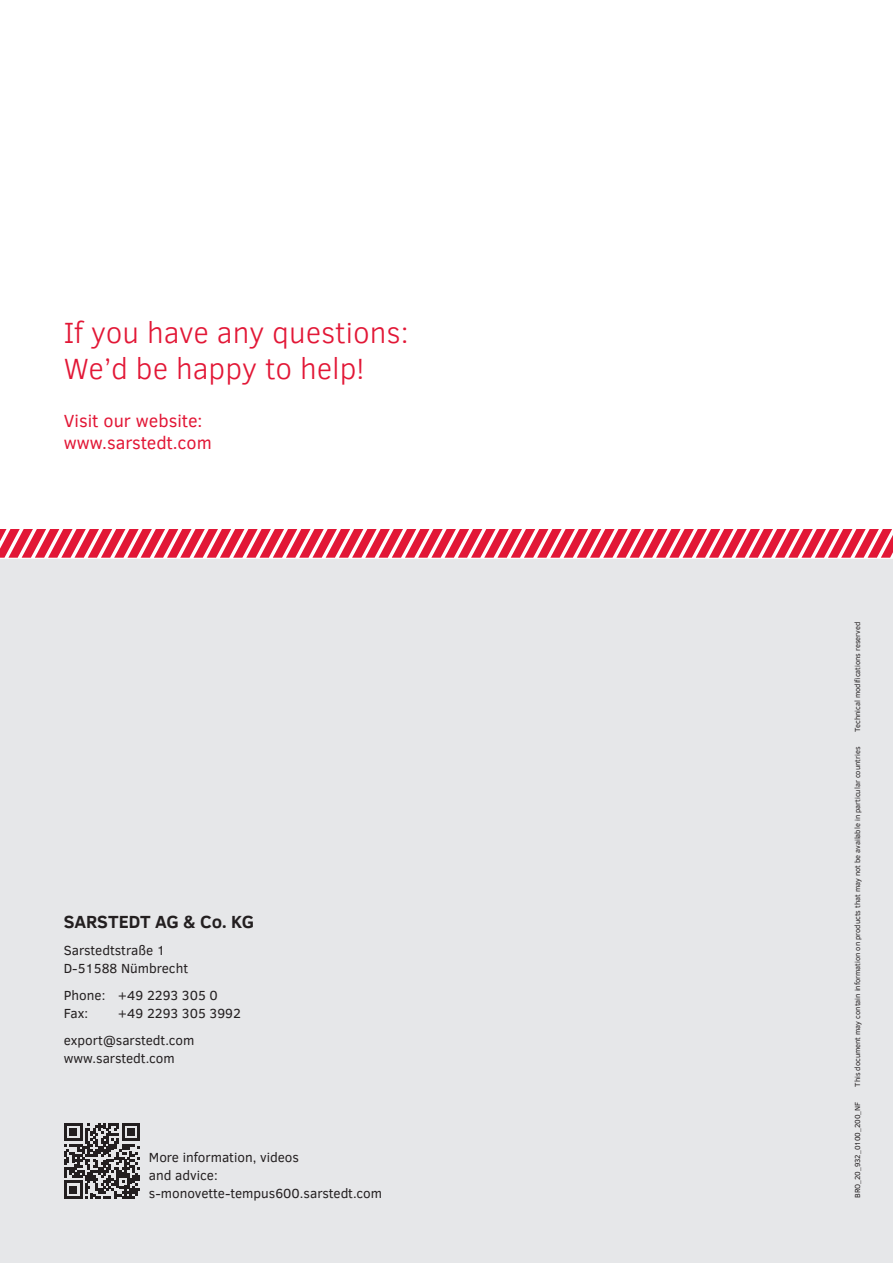
<style>
.page{position:relative;width:893px;height:1263px;background:#fff}
.page>*{position:absolute;margin:0;border:0;box-sizing:border-box;transform-origin:0 0}
.t1{font:300 30px/36px "Clear Sans";color:#e21736}
.t2{font:18px/22.5px "Clear Sans";color:#e21736}
.t3{font:700 18px "Clear Sans";letter-spacing:-.005em;color:#231f20}
.t4{font:13.5px/18px "Clear Sans";color:#231f20}
.t5{font:7.5px "Clear Sans";color:#231f20}
</style>
<div class="page">
<div style="left:0;top:532px;width:893px;height:731px;background:#e6e7e9"></div>
<svg style="left:64px;top:1123px;width:76px;height:76px"></svg>
<svg style="left:0;top:529px;width:893px;height:30px;background:#eb6377"></svg>
<h1 class="t1" style="left:64px;top:314px;width:346px">If you have any questions:<br>We’d be happy to help!</h1>
<h2 class="t2" style="left:64px;top:409px;width:149px">Visit our website: www.sarstedt.com</h2>
<h2 class="t3" style="left:64px;top:908px;width:192px">SARSTEDT AG &amp; Co. KG</h2>
<p class="t4" style="left:64px;top:941px;width:126px">Sarstedtstraße 1<br>D-51588 Nümbrecht</p>
<p class="t4" style="left:64px;top:986px;width:156px">Phone: +49 2293 305 0<br>Fax:</p>
<p class="t4" style="left:64px;top:1000px;width:179px;line-height:27px;text-indent:54px">+49 2293 305 3992 export@sarstedt.com</p>
<p class="t4" style="left:64px;top:1049px;width:112px">www.sarstedt.com</p>
<p class="t4" style="left:149px;top:1148px;width:235px">More information, videos<br>and advice: s-monovette-tempus600.sarstedt.com</p>
<p class="t5" style="left:853px;top:732px;width:111px;rotate:-90deg">Technical modifications reserved</p>
<p class="t5" style="left:853px;top:1087px;width:341px;rotate:-90deg">This document may contain information on products that may not be available in particular countries</p>
<p class="t5" style="left:853px;top:1198px;width:98px;rotate:-90deg">BRO_20_932_0100_200_NF</p>
</div>
